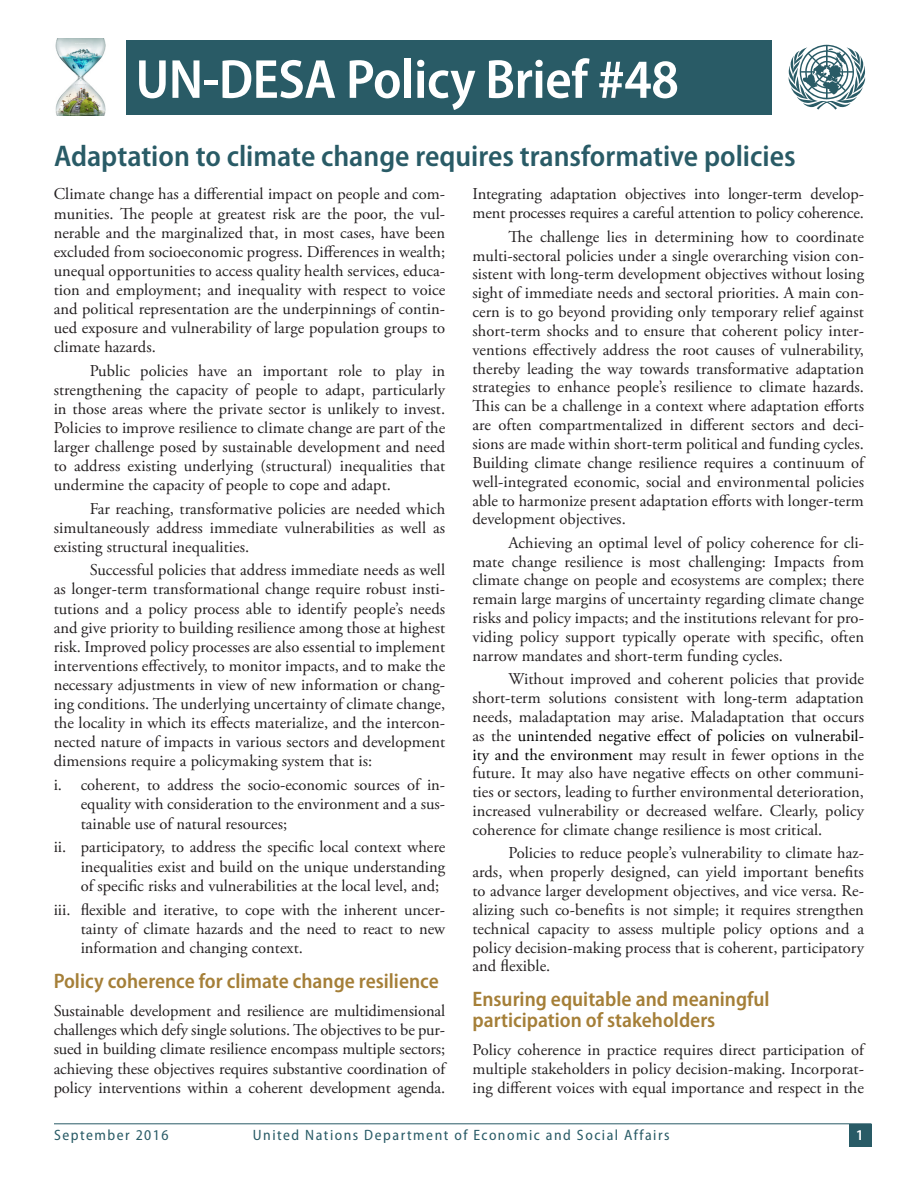
<style>
.page{position:relative;width:918px;height:1188px;background:#fff}
.page>*{position:absolute;margin:0;border:0;box-sizing:border-box;transform-origin:0 0}
.t1{font:600 semi-condensed 55.5px "Myriad Pro";letter-spacing:-.01em;color:#fff}
.DPADHead{font:600 semi-condensed 30px "Myriad Pro";color:#295b66}
.HL2{font:600 semi-condensed 21px/21.1px "Myriad Pro";color:#a57f38}
.Body_Text{font:16.5px/18.9px "Adobe Garamond Pro";letter-spacing:.005em;color:#231f20;text-align:justify}
.Firstpara{font:16.5px/19px "Adobe Garamond Pro";letter-spacing:-.005em;color:#231f20;text-align:justify}
.t2{font:semi-condensed 15px "Myriad Pro";letter-spacing:.1em;color:#295b66}
.t3{font:600 15px "Myriad Pro";color:#fff}
.s1{color:#000}
</style>
<div class="page">
<div style="left:849px;top:1124px;width:22px;height:23px;background:#295b66"></div>
<hr style="left:54px;top:1123px;width:818px;height:1px;background:#295b66">
<div style="left:126px;top:40px;width:646px;height:75px;background:#295b66"></div>
<svg style="left:789px;top:45px;width:76px;height:65px"></svg>
<img style="left:55px;top:39px;width:51px;height:76px">
<p class="t1" style="left:135px;top:49px;width:545px">UN-DESA Policy Brief #48</p>
<p class="DPADHead" style="left:54px;top:139px;width:743px">Adaptation to climate change requires transformative policies</p>
<p class="Firstpara" style="left:54px;top:185px;width:393px">Climate change has a differential impact on people and com&shy;munities. The people at greatest risk are the poor, the vul&shy;nerable and the marginalized that, in most cases, have been excluded from socioeconomic progress. Differences in wealth; unequal opportunities to access quality health services, educa&shy;tion and employment; and inequality with respect to voice and political representation are the underpinnings of contin&shy;ued exposure and vulnerability of large population groups to climate hazards.</p>
<p class="Body_Text" style="left:54px;top:361px;width:393px;text-indent:36px">Public policies have an important role to play in strengthening the capacity of people to adapt, particularly in those areas where the private sector is unlikely to invest.<br>Policies to improve resilience to climate change are part of the larger challenge posed by sustainable development and need to address existing underlying (structural) inequalities that undermine the capacity of people to cope and adapt.</p>
<p class="Body_Text" style="left:54px;top:500px;width:393px;text-indent:36px">Far reaching, transformative policies are needed which simultaneously address immediate vulnerabilities as well as existing structural inequalities.</p>
<p class="Body_Text" style="left:54px;top:561px;width:393px;text-indent:36px">Successful policies that address immediate needs as well as longer-term transformational change require robust insti&shy;tutions and a policy process able to identify people’s needs and give priority to building resilience among those at highest risk. Improved policy processes are also essential to implement interventions effectively, to monitor impacts, and to make the necessary adjustments in view of new information or chang&shy;ing conditions. The underlying uncertainty of climate change, the locality in which its effects materialize, and the intercon&shy;nected nature of impacts in various sectors and development dimensions require a policymaking system that is:</p>
<p class="Body_Text" style="left:81px;top:776px;width:366px;line-height:19.4px;text-indent:-27px">i. coherent, to address the socio-economic sources of in&shy;equality with consideration to the environment and a sus&shy;tainable use of natural resources;</p>
<p class="Body_Text" style="left:81px;top:838px;width:366px;line-height:19.4px;text-indent:-27px">ii. participatory, to address the specific local context where inequalities exist and build on the unique understanding of specific risks and vulnerabilities at the local level, and;</p>
<p class="Body_Text" style="left:81px;top:900px;width:366px;line-height:19.4px;text-indent:-27px">iii. flexible and iterative, to cope with the inherent uncer&shy;tainty of climate hazards and the need to react to new information and changing context.</p>
<p class="HL2" style="left:54px;top:971px;width:387px">Policy coherence for climate change resilience</p>
<p class="Firstpara" style="left:54px;top:1002px;width:393px">Sustainable development and resilience are multidimensional challenges which defy single solutions. The objectives to be pur&shy;sued in building climate resilience encompass multiple sectors; achieving these objectives requires substantive coordination of policy interventions within a coherent development agenda.</p>
<p class="Firstpara" style="left:472px;top:185px;width:393px">Integrating adaptation objectives into longer-term develop&shy;ment processes requires a careful attention to policy coherence.</p>
<p class="Body_Text" style="left:472px;top:228px;width:393px;text-indent:36px">The challenge lies in determining how to coordinate multi-sectoral policies under a single overarching vision con&shy;sistent with long-term development objectives without losing sight of immediate needs and sectoral priorities. A main con&shy;cern is to go beyond providing only temporary relief against short-term shocks and to ensure that coherent policy inter&shy;ventions effectively address the root causes of vulnerability, thereby leading the way towards transformative adaptation strategies to enhance people’s resilience to climate hazards.<br>This can be a challenge in a context where adaptation efforts are often compartmentalized in different sectors and deci&shy;sions are made within short-term political and funding cycles.<br>Building climate change resilience requires a continuum of well-integrated economic, social and environmental policies able to harmonize present adaptation efforts with longer-term development objectives.</p>
<p class="Body_Text" style="left:472px;top:534px;width:393px;text-indent:36px">Achieving an optimal level of policy coherence for cli&shy;mate change resilience is most challenging: Impacts from climate change on people and ecosystems are complex; there remain large margins of uncertainty regarding climate change risks and policy impacts; and the institutions relevant for pro&shy;viding policy support typically operate with specific, often narrow mandates and short-term funding cycles.</p>
<p class="Body_Text" style="left:472px;top:670px;width:393px;text-indent:36px">Without improved and coherent policies that provide short-term solutions consistent with long-term adaptation needs, maladaptation may arise. Maladaptation that occurs as the <span class="s1">unintended negative effect of policies on vulnerabil&shy;ity and the environment</span> may result in fewer options in the future. It may also have negative effects on other communi&shy;ties or sectors, leading to further environmental deterioration, increased vulnerability or decreased welfare. Clearly, policy coherence for climate change resilience is most critical.</p>
<p class="Body_Text" style="left:472px;top:844px;width:393px;text-indent:36px">Policies to reduce people’s vulnerability to climate haz&shy;ards, when properly designed, can yield important benefits to advance larger development objectives, and vice versa. Re&shy;alizing such co-benefits is not simple; it requires strengthen technical capacity to assess multiple policy options and a policy decision-making process that is coherent, participatory and flexible.</p>
<p class="HL2" style="left:472px;top:989px;width:299px">Ensuring equitable and meaningful participation of stakeholders</p>
<p class="Firstpara" style="left:472px;top:1041px;width:393px">Policy coherence in practice requires direct participation of multiple stakeholders in policy decision-making. Incorporat&shy;ing different voices with equal importance and respect in the</p>
<p class="t2" style="left:54px;top:1127px;width:116px">September 2016</p>
<p class="t2" style="left:253px;top:1127px;width:418px">United Nations Department of Economic and Social Affairs</p>
<p class="t3" style="left:856px;top:1125px;width:10px">1</p>
</div>
